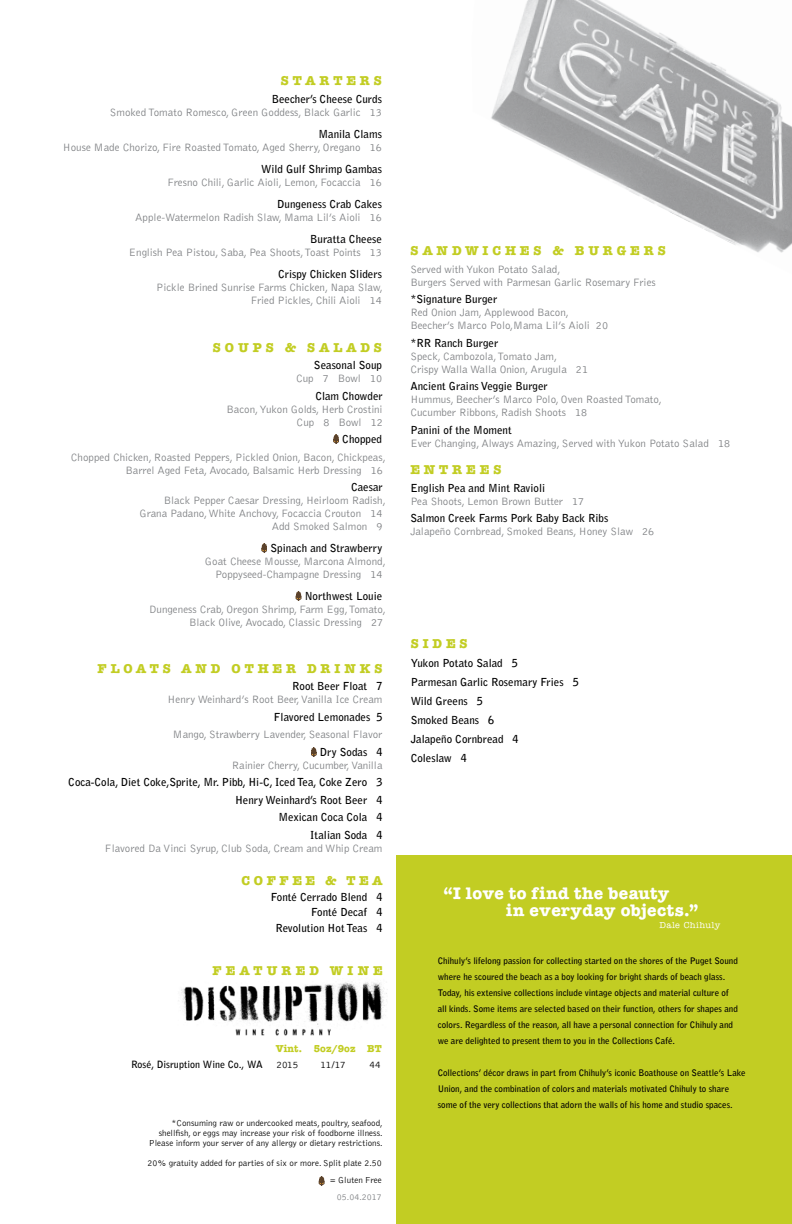
<style>
.page{position:relative;width:792px;height:1224px;background:#fff}
.page>*{position:absolute;margin:0;border:0;box-sizing:border-box;transform-origin:0 0}
.t1{font:700 16.9px/16.8px "American Typewriter Std";letter-spacing:.025em;color:#fff}
.t2{font:700 13px "American Typewriter Std";letter-spacing:.3em;color:#c2cd23}
.t3{font:700 13px "American Typewriter Std";letter-spacing:.265em;color:#c2cd23}
.t4{font:700 12.9px "American Typewriter Std";letter-spacing:.325em;color:#c2cd23}
.t5{font:300 11px/13px "Bell Gothic Std";color:#7e8083;text-align:right}
.t6{font:700 11px/18.9px "Bell Gothic Std";color:#000;text-align:right}
.t7{font:700 10.2px "American Typewriter Std";color:#c2cd23}
.t8{font:700 10px "Bell Gothic Std";color:#000}
.t9{font:300 10px "Bell Gothic Std";letter-spacing:-.015em;color:#000}
.t10{font:700 9px/16px "Bell Gothic Std";color:#000}
.t11{font:300 9px/10px "Bell Gothic Std";color:#000;text-align:right}
.t12{font:300 9px "Bell Gothic Std";color:#7e8083}
.t13{font:500 8.8px "American Typewriter Std";letter-spacing:.055em;color:#fff}
</style>
<div class="page">
<div style="left:396px;top:855px;width:396px;height:369px;background:#c2cd23"></div>
<img style="left:491px;top:0;width:301px;height:253px">
<svg style="left:333px;top:434px;width:6px;height:9px"></svg>
<svg style="left:262px;top:543px;width:5px;height:9px"></svg>
<svg style="left:296px;top:591px;width:5px;height:9px"></svg>
<svg style="left:311px;top:747px;width:5px;height:9px"></svg>
<svg style="left:319px;top:1176px;width:5px;height:9px"></svg>
<img style="left:178px;top:982px;width:209px;height:54px">
<p class="t2" style="left:281px;top:73px;width:103px">STARTERS</p>
<p class="t6" style="left:272px;top:89px;width:112px">Beecher’s Cheese Curds</p>
<p class="t5" style="left:110px;top:106px;width:274px">Smoked Tomato Romesco, Green Goddess, Black Garlic 13</p>
<p class="t6" style="left:318px;top:124px;width:65px">Manila Clams</p>
<p class="t5" style="left:63px;top:141px;width:321px">House Made Chorizo, Fire Roasted Tomato, Aged Sherry, Oregano 16</p>
<p class="t6" style="left:261px;top:159px;width:122px">Wild Gulf Shrimp Gambas</p>
<p class="t5" style="left:167px;top:176px;width:216px">Fresno Chili, Garlic Aioli, Lemon, Focaccia 16</p>
<p class="t6" style="left:277px;top:194px;width:106px">Dungeness Crab Cakes</p>
<p class="t5" style="left:135px;top:211px;width:248px">Apple-Watermelon Radish Slaw, Mama Lil’s Aioli 16</p>
<p class="t6" style="left:310px;top:229px;width:73px">Buratta Cheese</p>
<p class="t5" style="left:129px;top:246px;width:255px">English Pea Pistou, Saba, Pea Shoots, Toast Points 13</p>
<p class="t6" style="left:278px;top:264px;width:105px">Crispy Chicken Sliders</p>
<p class="t5" style="left:156px;top:281px;width:228px">Pickle Brined Sunrise Farms Chicken, Napa Slaw,<br>Fried Pickles, Chili Aioli 14</p>
<p class="t2" style="left:213px;top:340px;width:171px">SOUPS &amp; SALADS</p>
<p class="t6" style="left:314px;top:356px;width:70px">Seasonal Soup</p>
<p class="t5" style="left:296px;top:372px;width:88px">Cup 7 Bowl 10</p>
<p class="t6" style="left:315px;top:386px;width:69px">Clam Chowder</p>
<p class="t5" style="left:227px;top:403px;width:158px">Bacon, Yukon Golds, Herb Crostini<br>Cup 8 Bowl 12</p>
<p class="t6" style="left:342px;top:430px;width:41px">Chopped</p>
<p class="t5" style="left:71px;top:451px;width:316px">Chopped Chicken, Roasted Peppers, Pickled Onion, Bacon, Chickpeas,<br>Barrel Aged Feta, Avocado, Balsamic Herb Dressing 16</p>
<p class="t6" style="left:351px;top:478px;width:33px">Caesar</p>
<p class="t5" style="left:139px;top:494px;width:248px">Black Pepper Caesar Dressing, Heirloom Radish,<br>Grana Padano, White Anchovy, Focaccia Crouton 14<br>Add Smoked Salmon 9</p>
<p class="t6" style="left:270px;top:539px;width:113px">Spinach and Strawberry</p>
<p class="t5" style="left:205px;top:555px;width:182px">Goat Cheese Mousse, Marcona Almond,<br>Poppyseed-Champagne Dressing 14</p>
<p class="t6" style="left:305px;top:587px;width:79px">Northwest Louie</p>
<p class="t5" style="left:149px;top:603px;width:238px">Dungeness Crab, Oregon Shrimp, Farm Egg, Tomato,<br>Black Olive, Avocado, Classic Dressing 27</p>
<p class="t2" style="left:98px;top:661px;width:286px">FLOATS AND OTHER DRINKS</p>
<p class="t6" style="left:292px;top:677px;width:92px">Root Beer Float 7</p>
<p class="t5" style="left:168px;top:693px;width:216px">Henry Weinhard’s Root Beer, Vanilla Ice Cream</p>
<p class="t6" style="left:274px;top:707px;width:110px">Flavored Lemonades 5</p>
<p class="t5" style="left:173px;top:728px;width:211px">Mango, Strawberry Lavender, Seasonal Flavor</p>
<p class="t6" style="left:320px;top:742px;width:64px">Dry Sodas 4</p>
<p class="t5" style="left:232px;top:759px;width:152px">Rainier Cherry, Cucumber, Vanilla</p>
<p class="t6" style="left:68px;top:774px;width:316px;line-height:17.5px">Coca-Cola, Diet Coke,Sprite, Mr. Pibb, Hi-C, Iced Tea, Coke Zero 3<br>Henry Weinhard’s Root Beer 4<br>Mexican Coca Cola 4<br>Italian Soda 4</p>
<p class="t5" style="left:105px;top:842px;width:279px">Flavored Da Vinci Syrup, Club Soda, Cream and Whip Cream</p>
<p class="t3" style="left:242px;top:873px;width:142px">COFFEE &amp; TEA</p>
<p class="t6" style="left:271px;top:889px;width:113px;line-height:15.5px">Fonté Cerrado Blend 4<br>Fonté Decaf 4<br>Revolution Hot Teas 4</p>
<p class="t4" style="left:212px;top:963px;width:172px">FEATURED WINE</p>
<p class="t7" style="left:276px;top:1042px;width:108px">Vint. 5oz/9oz BT</p>
<p class="t8" style="left:131px;top:1058px;width:133px">Rosé, Disruption Wine Co., WA</p>
<p class="t9" style="left:277px;top:1059px;width:23px">2015</p>
<p class="t9" style="left:320px;top:1059px;width:27px">11/17</p>
<p class="t9" style="left:369px;top:1059px;width:13px">44</p>
<p class="t11" style="left:149px;top:1119px;width:235px">*Consuming raw or undercooked meats, poultry, seafood, shellfish, or eggs may increase your risk of foodborne illness.<br>Please inform your server of any allergy or dietary restrictions.</p>
<p class="t11" style="left:147px;top:1155px;width:236px;line-height:17px">20% gratuity added for parties of six or more. Split plate 2.50 = Gluten Free</p>
<p class="t12" style="left:337px;top:1193px;width:47px">05.04.2017</p>
<p class="t2" style="left:410px;top:243px;width:257px">SANDWICHES &amp; BURGERS</p>
<p class="t5" style="left:410px;top:263px;width:247px;text-align:left">Served with Yukon Potato Salad,<br>Burgers Served with Parmesan Garlic Rosemary Fries</p>
<p class="t6" style="left:410px;top:290px;width:88px">*Signature Burger</p>
<p class="t5" style="left:410px;top:306px;width:199px;text-align:left">Red Onion Jam, Applewood Bacon,<br>Beecher’s Marco Polo,Mama Lil’s Aioli 20</p>
<p class="t6" style="left:410px;top:333px;width:89px">*RR Ranch Burger</p>
<p class="t5" style="left:410px;top:350px;width:179px;text-align:left">Speck, Cambozola, Tomato Jam,<br>Crispy Walla Walla Onion, Arugula 21</p>
<p class="t6" style="left:410px;top:377px;width:139px">Ancient Grains Veggie Burger</p>
<p class="t5" style="left:410px;top:393px;width:253px;text-align:left">Hummus, Beecher’s Marco Polo, Oven Roasted Tomato,<br>Cucumber Ribbons, Radish Shoots 18</p>
<p class="t6" style="left:410px;top:420px;width:103px">Panini of the Moment</p>
<p class="t5" style="left:410px;top:437px;width:321px">Ever Changing, Always Amazing, Served with Yukon Potato Salad 18</p>
<p class="t2" style="left:410px;top:462px;width:92px">ENTREES</p>
<p class="t6" style="left:410px;top:478px;width:136px">English Pea and Mint Ravioli</p>
<p class="t5" style="left:410px;top:495px;width:176px">Pea Shoots, Lemon Brown Butter 17</p>
<p class="t6" style="left:410px;top:509px;width:199px">Salmon Creek Farms Pork Baby Back Ribs</p>
<p class="t5" style="left:410px;top:525px;width:246px">Jalapeño Cornbread, Smoked Beans, Honey Slaw 26</p>
<p class="t2" style="left:411px;top:636px;width:58px">SIDES</p>
<p class="t6" style="left:411px;top:654px;width:170px;text-align:left">Yukon Potato Salad 5<br>Parmesan Garlic Rosemary Fries 5<br>Wild Greens 5<br>Smoked Beans 6<br>Jalapeño Cornbread 4<br>Coleslaw 4</p>
<h1 class="t1" style="left:506px;top:885px;width:194px;text-indent:-63px">“I love to find the beauty<br>in everyday objects.”</h1>
<p class="t13" style="left:660px;top:920px;width:62px">Dale Chihuly</p>
<p class="t10" style="left:438px;top:953px;width:302px">Chihuly’s lifelong passion for collecting started on the shores of the Puget Sound where he scoured the beach as a boy looking for bright shards of beach glass.<br>Today, his extensive collections include vintage objects and material culture of all kinds. Some items are selected based on their function, others for shapes and colors. Regardless of the reason, all have a personal connection for Chihuly and we are delighted to present them to you in the Collections Café.</p>
<p class="t10" style="left:438px;top:1065px;width:309px">Collections’ décor draws in part from Chihuly’s iconic Boathouse on Seattle’s Lake<br>Union, and the combination of colors and materials motivated Chihuly to share some of the very collections that adorn the walls of his home and studio spaces.</p>
</div>
